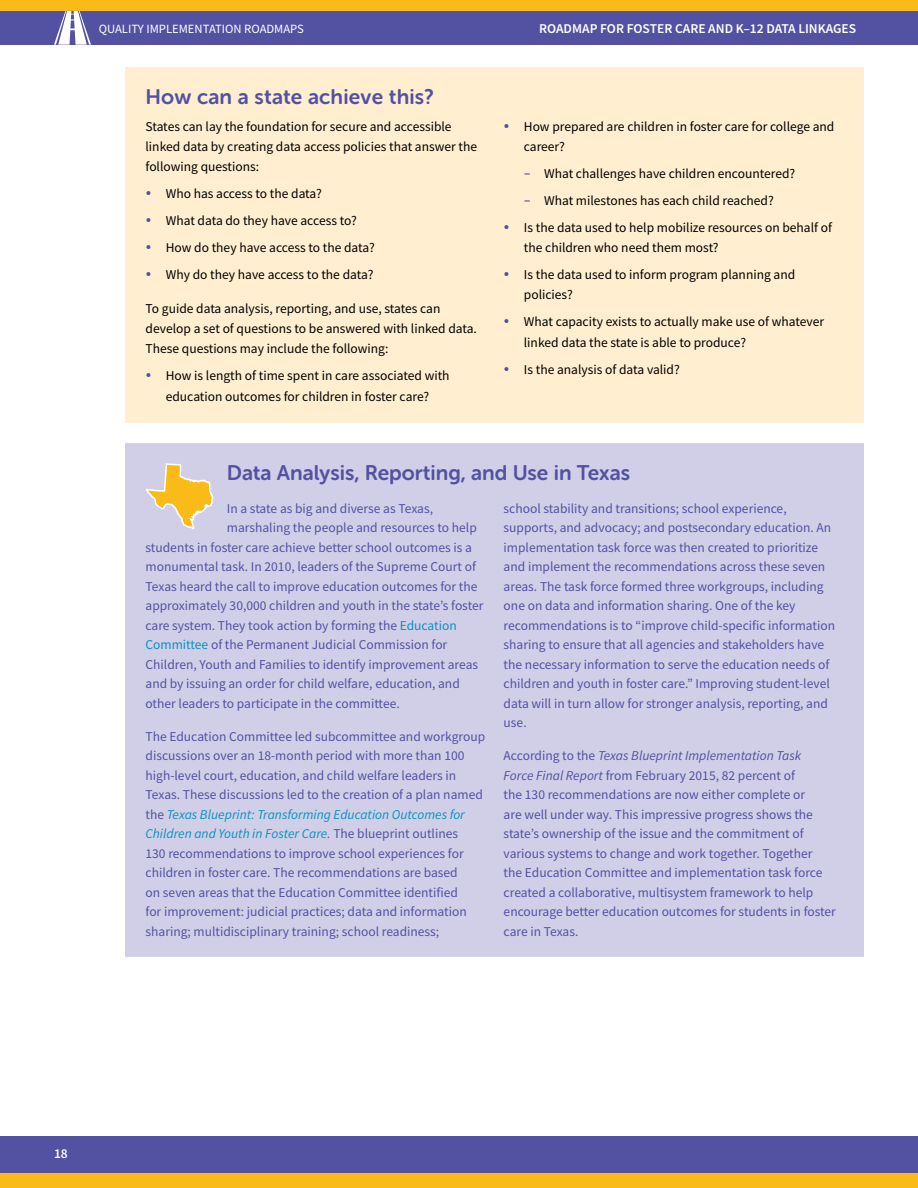
<style>
.page{position:relative;width:918px;height:1188px;background:#fff}
.page>*{position:absolute;margin:0;border:0;box-sizing:border-box;transform-origin:0 0}
.t1{font:21px "Museo Sans Rounded 700";color:#5251a2}
.t2{font:13.5px/19.5px "Source Sans Pro";color:#5251a2}
.t3{font:13.5px/27px "Source Sans Pro";color:#000}
.t4{font:600 13.5px "Source Sans Pro";color:#fff}
.t5{font:12.6px "Source Sans Pro";color:#fff}
.s1{font-family:"Gotham";color:#5251a2}
.s2{color:#0892c2}
.s3{font-style:italic;color:#0892c2}
.s4{font-style:italic}
</style>
<div class="page">
<div style="left:0;top:0;width:918px;height:45px;background:#5251a2"></div>
<svg style="left:54px;top:11px;width:37px;height:34px"></svg>
<div style="left:0;top:0;width:918px;height:11px;background:#fabb18"></div>
<div style="left:0;top:1137px;width:918px;height:47px;background:#5251a2"></div>
<div style="left:0;top:1174px;width:918px;height:14px;background:#fabb18"></div>
<div style="left:125px;top:68px;width:739px;height:355px;background:#ffeecf"></div>
<div style="left:125px;top:444px;width:739px;height:513px;background:#d1cfe8"></div>
<svg style="left:146px;top:463px;width:68px;height:67px"></svg>
<p class="t5" style="left:99px;top:21px;width:207px">QUALITY IMPLEMENTATION ROADMAPS</p>
<p class="t4" style="left:539px;top:20px;width:319px">ROADMAP FOR FOSTER CARE AND K–12 DATA LINKAGES</p>
<h1 class="t1" style="left:146px;top:85px;width:290px">How can a state achieve this?</h1>
<p class="t3" style="left:146px;top:116px;width:333px;line-height:20.2px">States can lay the foundation for secure and accessible linked data by creating data access policies that answer the following questions:</p>
<p class="t3" style="left:166px;top:180px;width:211px">Who has access to the data?<br>What data do they have access to?<br>How do they have access to the data?<br>Why do they have access to the data?</p>
<p class="t3" style="left:146px;top:298px;width:333px;line-height:20.2px">To guide data analysis, reporting, and use, states can develop a set of questions to be answered with linked data.<br>These questions may include the following:</p>
<p class="t3" style="left:166px;top:366px;width:285px;line-height:20.2px">How is length of time spent in care associated with education outcomes for children in foster care?</p>
<p class="t3" style="left:524px;top:116px;width:312px;line-height:20.2px">How prepared are children in foster care for college and career?</p>
<p class="t3" style="left:524px;top:160px;width:273px"><span class="s1">–</span> What challenges have children encountered?</p>
<p class="t3" style="left:524px;top:187px;width:310px"><span class="s1">–</span> What milestones has each child reached?<br>Is the data used to help mobilize resources on behalf of</p>
<p class="t3" style="left:524px;top:234px;width:273px">the children who need them most?<br>Is the data used to inform program planning and</p>
<p class="t3" style="left:524px;top:281px;width:302px">policies?<br>What capacity exists to actually make use of whatever</p>
<p class="t3" style="left:524px;top:328px;width:224px">linked data the state is able to produce?<br>Is the analysis of data valid?</p>
<h1 class="t1" style="left:227px;top:461px;width:405px">Data Analysis, Reporting, and Use in Texas</h1>
<p class="t2" style="left:227px;top:499px;width:208px">In a state as big and diverse as Texas,</p>
<p class="t2" style="left:227px;top:518px;width:252px">marshaling the people and resources to help</p>
<p class="t2" style="left:146px;top:538px;width:328px">students in foster care achieve better school outcomes is a</p>
<p class="t2" style="left:146px;top:557px;width:332px">monumental task. In 2010, leaders of the Supreme Court of</p>
<p class="t2" style="left:146px;top:577px;width:333px">Texas heard the call to improve education outcomes for the</p>
<p class="t2" style="left:146px;top:596px;width:339px">approximately 30,000 children and youth in the state’s foster</p>
<p class="t2" style="left:146px;top:616px;width:313px">care system. They took action by forming the <span class="s2">Education</span></p>
<p class="t2" style="left:146px;top:635px;width:303px"><span class="s2">Committee</span> of the Permanent Judicial Commission for</p>
<p class="t2" style="left:146px;top:655px;width:334px">Children, Youth and Families to identify improvement areas</p>
<p class="t2" style="left:146px;top:674px;width:316px">and by issuing an order for child welfare, education, and</p>
<p class="t2" style="left:146px;top:694px;width:256px">other leaders to participate in the committee.</p>
<p class="t2" style="left:146px;top:727px;width:341px">The Education Committee led subcommittee and workgroup discussions over an 18-month period with more than 100 high-level court, education, and child welfare leaders in Texas. These discussions led to the creation of a plan named the <span class="s3">Texas Blueprint: Transforming Education Outcomes for Children and Youth in Foster Care</span><span class="s4">.</span> The blueprint outlines<br>130 recommendations to improve school experiences for children in foster care. The recommendations are based<br>on seven areas that the Education Committee identified<br>for improvement: judicial practices; data and information sharing; multidisciplinary training; school readiness;</p>
<p class="t2" style="left:504px;top:498px;width:333px">school stability and transitions; school experience, supports, and advocacy; and postsecondary education. An implementation task force was then created to prioritize and implement the recommendations across these seven areas. The task force formed three workgroups, including one on data and information sharing. One of the key recommendations is to “improve child-specific information sharing to ensure that all agencies and stakeholders have the necessary information to serve the education needs of children and youth in foster care.” Improving student-level data will in turn allow for stronger analysis, reporting, and use.</p>
<p class="t2" style="left:504px;top:746px;width:334px">According to the <span class="s4">Texas Blueprint Implementation Task<br>Force Final Report</span> from February 2015, 82 percent of<br>the 130 recommendations are now either complete or<br>are well under way. This impressive progress shows the state’s ownership of the issue and the commitment of various systems to change and work together. Together<br>the Education Committee and implementation task force created a collaborative, multisystem framework to help encourage better education outcomes for students in foster care in Texas.</p>
<p class="t4" style="left:54px;top:1145px;width:15px">18</p>
</div>
